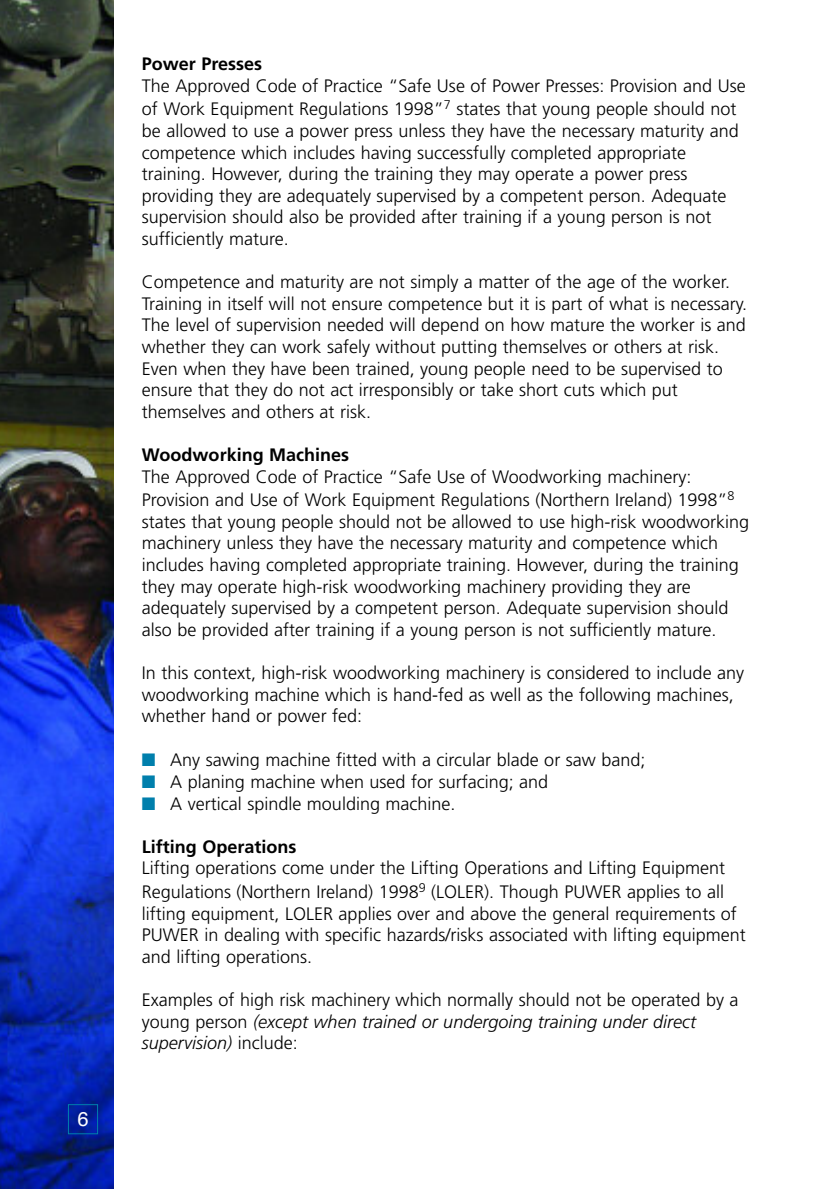
<style>
.page{position:relative;width:840px;height:1191px;background:#fff}
.page>*{position:absolute;margin:0;border:0;box-sizing:border-box;transform-origin:0 0}
.t1{font:20px "Helvetica";color:#fff}
.t2{font:300 18px/21.6px "Frutiger";color:#000}
.t3{font:700 18px "Frutiger";color:#000}
.s1{color:#007fac}
.s2{font-style:italic}
</style>
<div class="page">
<img style="left:0;top:0;width:113px;height:1188px">
<div style="left:68px;top:1104px;width:30px;height:30px;border:1px solid #007fac"></div>
<p class="t1" style="left:77px;top:1107px;width:13px">6</p>
<h5 class="t3" style="left:142px;top:57px;width:122px">Power Presses</h5>
<p class="t2" style="left:142px;top:75px;width:605px;line-height:23.4px">The Approved Code of Practice “Safe Use of Power Presses: Provision and Use of Work Equipment Regulations 1998”<sup>7</sup> states that young people should not</p>
<p class="t2" style="left:142px;top:121px;width:598px">be allowed to use a power press unless they have the necessary maturity and competence which includes having successfully completed appropriate training. However, during the training they may operate a power press providing they are adequately supervised by a competent person. Adequate supervision should also be provided after training if a young person is not sufficiently mature.</p>
<p class="t2" style="left:142px;top:272px;width:606px">Competence and maturity are not simply a matter of the age of the worker.<br>Training in itself will not ensure competence but it is part of what is necessary.<br>The level of supervision needed will depend on how mature the worker is and whether they can work safely without putting themselves or others at risk.<br>Even when they have been trained, young people need to be supervised to ensure that they do not act irresponsibly or take short cuts which put themselves and others at risk.</p>
<h5 class="t3" style="left:142px;top:447px;width:209px">Woodworking Machines</h5>
<p class="t2" style="left:142px;top:466px;width:593px;line-height:23.4px">The Approved Code of Practice “Safe Use of Woodworking machinery:<br>Provision and Use of Work Equipment Regulations (Northern Ireland) 1998”<sup>8</sup></p>
<p class="t2" style="left:142px;top:512px;width:608px">states that young people should not be allowed to use high-risk woodworking machinery unless they have the necessary maturity and competence which includes having completed appropriate training. However, during the training they may operate high-risk woodworking machinery providing they are adequately supervised by a competent person. Adequate supervision should also be provided after training if a young person is not sufficiently mature.</p>
<p class="t2" style="left:142px;top:663px;width:603px">In this context, high-risk woodworking machinery is considered to include any woodworking machine which is hand-fed as well as the following machines, whether hand or power fed:</p>
<p class="t2" style="left:142px;top:750px;width:505px"><span class="s1">■</span> Any sawing machine fitted with a circular blade or saw band;</p>
<p class="t2" style="left:142px;top:772px;width:407px"><span class="s1">■</span> A planing machine when used for surfacing; and</p>
<p class="t2" style="left:142px;top:794px;width:315px"><span class="s1">■</span> A vertical spindle moulding machine.</p>
<h5 class="t3" style="left:142px;top:839px;width:156px">Lifting Operations</h5>
<p class="t2" style="left:142px;top:858px;width:584px;line-height:23.4px">Lifting operations come under the Lifting Operations and Lifting Equipment<br>Regulations (Northern Ireland) 1998<sup>9</sup> (LOLER). Though PUWER applies to all</p>
<p class="t2" style="left:142px;top:904px;width:605px">lifting equipment, LOLER applies over and above the general requirements of<br>PUWER in dealing with specific hazards/risks associated with lifting equipment and lifting operations.</p>
<p class="t2" style="left:142px;top:990px;width:598px">Examples of high risk machinery which normally should not be operated by a young person <span class="s2">(except when trained or undergoing training under direct supervision)</span> include:</p>
</div>
